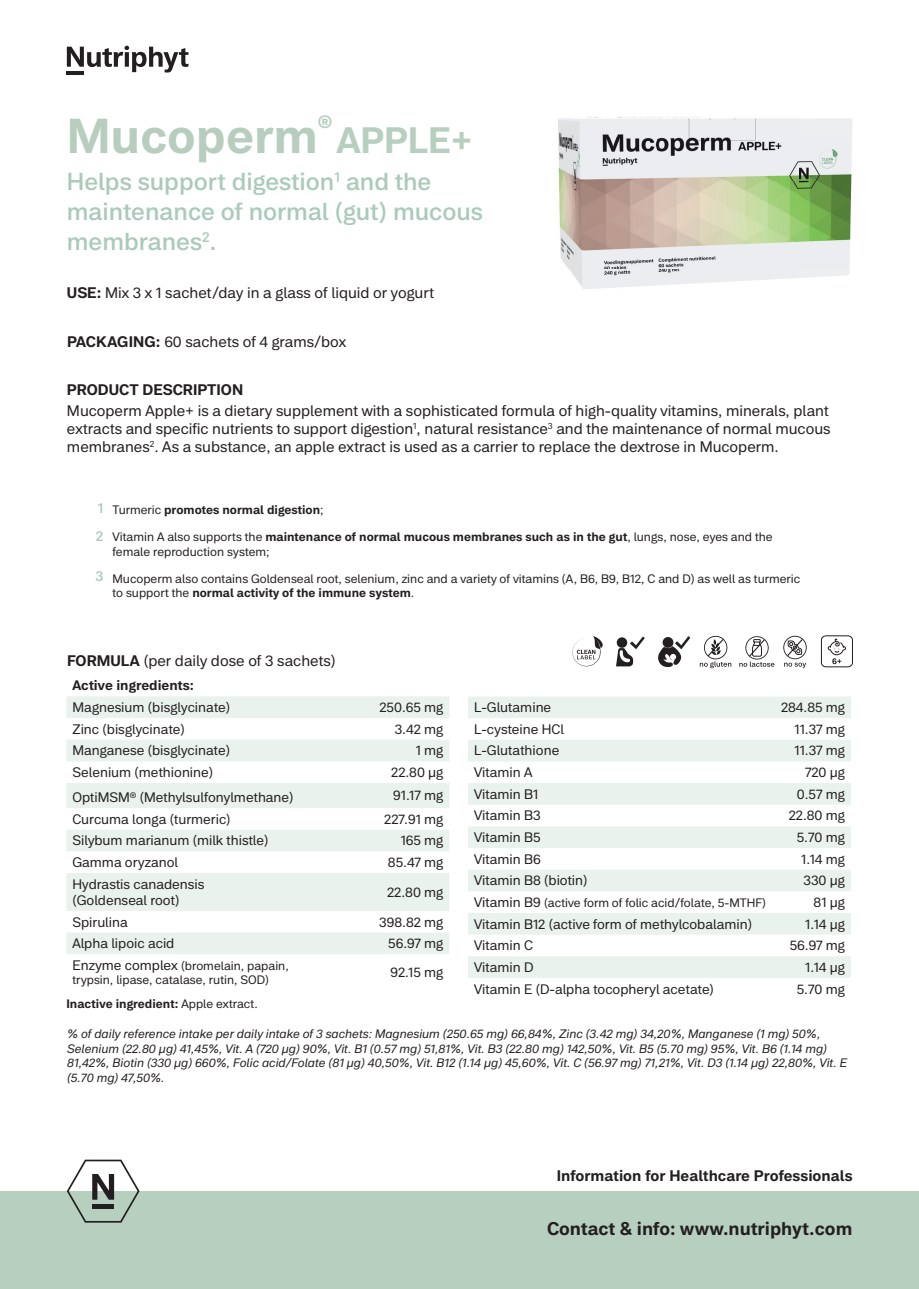
<style>
.page{position:relative;width:919px;height:1289px;background:#fff}
.page>*{position:absolute;margin:0;border:0;box-sizing:border-box;transform-origin:0 0}
.t1{font:700 48px "Peter";color:#b7cebe}
.t2{font:700 36px "Peter";color:#b7cfbf}
.t3{font:500 24px/30px "Peter";color:#aacaba}
.t4{font:700 18px "Peter";color:#231f20}
.t5{font:700 17.55px "Peter";color:#b7cebe}
.t6{font:15px/18px "Peter";color:#231f20;text-align:justify}
.t7{font:700 15px "Peter";color:#231f20}
.t8{font:500 13.95px/27.6px "Peter";color:#aacaba}
.t9{font:13.5px/16.2px "Peter";color:#231f20}
.t10{font:700 13.5px "Peter";color:#231f20}
.t11{font:12px/14.4px "Peter";color:#231f20}
.t12{font:italic 12px/14.4px "Peter";color:#231f20}
.t13{font:700 12px "Peter";color:#231f20}
.s1{font-weight:700}
.s2{font-weight:400}
.s3{font-size:13.5px}
</style>
<div class="page">
<svg style="left:66px;top:696px;width:383px;height:258px;fill:#eaf2ed"></svg>
<svg style="left:468px;top:696px;width:382px;height:281px;fill:#eaf2ed"></svg>
<svg style="left:572px;top:636px;width:31px;height:30px"></svg>
<svg style="left:783px;top:635px;width:23px;height:33px"></svg>
<svg style="left:739px;top:636px;width:35px;height:30px"></svg>
<svg style="left:699px;top:636px;width:32px;height:32px"></svg>
<svg style="left:616px;top:636px;width:28px;height:30px"></svg>
<svg style="left:658px;top:636px;width:32px;height:31px"></svg>
<div style="left:821px;top:635px;width:31px;height:32px;border:1px solid #231f20;border-radius:4px"></div>
<svg style="left:827px;top:639px;width:19px;height:29px"></svg>
<img style="left:558px;top:117px;width:294px;height:172px">
<div style="left:0;top:1191px;width:918px;height:97px;background:#b7cfbf"></div>
<svg style="left:67px;top:1159px;width:72px;height:63px"></svg>
<svg style="left:67px;top:46px;width:122px;height:26px"></svg>
<hr style="left:67px;top:71px;width:17px;height:4px;background:#231f20">
<h1 class="t1" style="left:67px;top:104px;width:252px">Mucoperm</h1>
<p class="t5" style="left:318px;top:111px;width:16px">®</p>
<h2 class="t2" style="left:337px;top:116px;width:137px">APPLE+</h2>
<h3 class="t3" style="left:67px;top:166px;width:417px">Helps support digestion<sup>1</sup> and the maintenance of normal (gut) mucous membranes<sup>2</sup>.</h3>
<p class="t6" style="left:67px;top:284px;width:368px"><span class="s1">USE:</span> Mix 3 x 1 sachet/day in a glass of liquid or yogurt</p>
<p class="t6" style="left:67px;top:333px;width:281px"><span class="s1">PACKAGING:</span> 60 sachets of 4 grams/box</p>
<p class="t7" style="left:67px;top:379px;width:178px">PRODUCT DESCRIPTION</p>
<p class="t6" style="left:67px;top:401px;width:765px">Mucoperm Apple+ is a dietary supplement with a sophisticated formula of high-quality vitamins, minerals, plant extracts and specific nutrients to support digestion<sup>1</sup>, natural resistance<sup>3</sup> and the maintenance of normal mucous membranes<sup>2</sup>. As a substance, an apple extract is used as a carrier to replace the dextrose in Mucoperm.</p>
<p class="t8" style="left:96px;top:494px;width:9px">1<br>2</p>
<p class="t8" style="left:96px;top:562px;width:9px">3</p>
<p class="t13" style="left:112px;top:502px;width:212px"><span class="s2">Turmeric</span> promotes normal digestion<span class="s2">;</span></p>
<p class="t11" style="left:112px;top:529px;width:661px">Vitamin A also supports the <span class="s1">maintenance of normal mucous membranes such as in the gut</span>, lungs, nose, eyes and the female reproduction system;</p>
<p class="t11" style="left:112px;top:571px;width:689px">Mucoperm also contains Goldenseal root, selenium, zinc and a variety of vitamins (A, B6, B9, B12, C and D) as well as turmeric to support the <span class="s1">normal activity of the immune system</span>.</p>
<p class="t6" style="left:67px;top:651px;width:270px"><span class="s1">FORMULA</span> (per daily dose of 3 sachets)</p>
<p class="t10" style="left:72px;top:676px;width:123px">Active ingredients:</p>
<p class="t9" style="left:72px;top:699px;width:159px">Magnesium (bisglycinate)</p>
<p class="t9" style="left:379px;top:699px;width:65px">250.65 mg</p>
<p class="t9" style="left:72px;top:720px;width:114px">Zinc (bisglycinate)</p>
<p class="t9" style="left:395px;top:720px;width:50px">3.42 mg</p>
<p class="t9" style="left:72px;top:742px;width:159px">Manganese (bisglycinate)</p>
<p class="t9" style="left:416px;top:742px;width:29px">1 mg</p>
<p class="t9" style="left:72px;top:763px;width:142px">Selenium (methionine)</p>
<p class="t9" style="left:391px;top:763px;width:54px">22.80 μg</p>
<p class="t9" style="left:72px;top:789px;width:222px">OptiMSM<sup>®</sup> (Methylsulfonylmethane)</p>
<p class="t9" style="left:393px;top:787px;width:52px">91.17 mg</p>
<p class="t9" style="left:72px;top:810px;width:160px">Curcuma longa (turmeric)</p>
<p class="t9" style="left:384px;top:810px;width:61px">227.91 mg</p>
<p class="t9" style="left:72px;top:832px;width:197px">Silybum marianum (milk thistle)</p>
<p class="t9" style="left:400px;top:832px;width:44px">165 mg</p>
<p class="t9" style="left:72px;top:853px;width:107px">Gamma oryzanol</p>
<p class="t9" style="left:388px;top:853px;width:57px">85.47 mg</p>
<p class="t9" style="left:72px;top:875px;width:133px">Hydrastis canadensis (Goldenseal root)</p>
<p class="t9" style="left:387px;top:883px;width:58px">22.80 mg</p>
<p class="t9" style="left:72px;top:913px;width:57px">Spirulina</p>
<p class="t9" style="left:379px;top:913px;width:66px">398.82 mg</p>
<p class="t9" style="left:72px;top:935px;width:103px">Alpha lipoic acid</p>
<p class="t9" style="left:388px;top:935px;width:57px">56.97 mg</p>
<p class="t11" style="left:72px;top:958px;width:218px"><span class="s3">Enzyme complex</span> (bromelain, papain, trypsin, lipase, catalase, rutin, SOD)</p>
<p class="t9" style="left:390px;top:963px;width:54px">92.15 mg</p>
<p class="t13" style="left:66px;top:995px;width:193px">Inactive ingredient: <span class="s2">Apple extract.</span></p>
<p class="t9" style="left:474px;top:699px;width:79px">L-Glutamine</p>
<p class="t9" style="left:781px;top:699px;width:65px">284.85 mg</p>
<p class="t9" style="left:474px;top:720px;width:91px">L-cysteine HCl</p>
<p class="t9" style="left:794px;top:720px;width:52px">11.37 mg</p>
<p class="t9" style="left:474px;top:742px;width:87px">L-Glutathione</p>
<p class="t9" style="left:794px;top:742px;width:52px">11.37 mg</p>
<p class="t9" style="left:474px;top:764px;width:60px">Vitamin A</p>
<p class="t9" style="left:805px;top:764px;width:41px">720 μg</p>
<p class="t9" style="left:474px;top:785px;width:66px">Vitamin B1</p>
<p class="t9" style="left:796px;top:785px;width:50px">0.57 mg</p>
<p class="t9" style="left:474px;top:807px;width:68px">Vitamin B3</p>
<p class="t9" style="left:788px;top:807px;width:58px">22.80 mg</p>
<p class="t9" style="left:474px;top:829px;width:68px">Vitamin B5</p>
<p class="t9" style="left:796px;top:829px;width:50px">5.70 mg</p>
<p class="t9" style="left:474px;top:850px;width:68px">Vitamin B6</p>
<p class="t9" style="left:801px;top:850px;width:45px">1.14 mg</p>
<p class="t9" style="left:474px;top:872px;width:115px">Vitamin B8 (biotin)</p>
<p class="t9" style="left:803px;top:872px;width:43px">330 μg</p>
<p class="t11" style="left:474px;top:895px;width:293px"><span class="s3">Vitamin B9</span> (active form of folic acid/folate, 5-MTHF)</p>
<p class="t9" style="left:813px;top:893px;width:33px">81 μg</p>
<p class="t9" style="left:474px;top:915px;width:279px">Vitamin B12 (active form of methylcobalamin)</p>
<p class="t9" style="left:805px;top:915px;width:41px">1.14 μg</p>
<p class="t9" style="left:474px;top:937px;width:60px">Vitamin C</p>
<p class="t9" style="left:789px;top:937px;width:57px">56.97 mg</p>
<p class="t9" style="left:474px;top:958px;width:61px">Vitamin D</p>
<p class="t9" style="left:805px;top:958px;width:41px">1.14 μg</p>
<p class="t9" style="left:474px;top:980px;width:241px">Vitamin E (D-alpha tocopheryl acetate)</p>
<p class="t9" style="left:796px;top:980px;width:50px">5.70 mg</p>
<p class="t12" style="left:67px;top:1026px;width:781px">% of daily reference intake per daily intake of 3 sachets: Magnesium (250.65 mg) 66,84%, Zinc (3.42 mg) 34,20%, Manganese (1 mg) 50%, Selenium (22.80 μg) 41,45%, Vit. A (720 μg) 90%, Vit. B1 (0.57 mg) 51,81%, Vit. B3 (22.80 mg) 142,50%, Vit. B5 (5.70 mg) 95%, Vit. B6 (1.14 mg)<br>81,42%, Biotin (330 μg) 660%, Folic acid/Folate (81 μg) 40,50%, Vit. B12 (1.14 μg) 45,60%, Vit. C (56.97 mg) 71,21%, Vit. D3 (1.14 μg) 22,80%, Vit. E (5.70 mg) 47,50%.</p>
<p class="t7" style="left:556px;top:1165px;width:297px">Information for Healthcare Professionals</p>
<h3 class="t4" style="left:547px;top:1216px;width:307px">Contact &amp; info: www.nutriphyt.com</h3>
</div>
